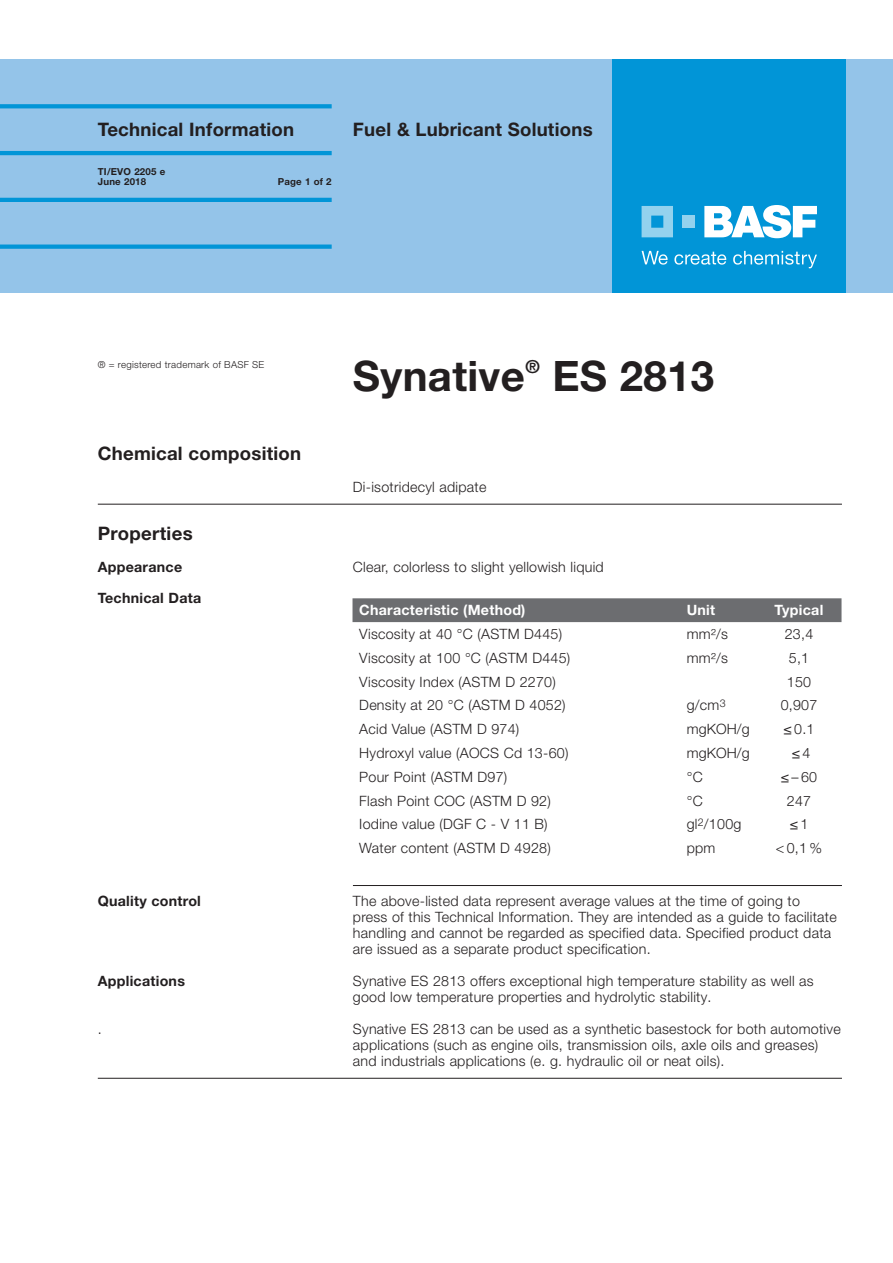
<style>
.page{position:relative;width:893px;height:1263px;background:#fff}
.page>*{position:absolute;margin:0;border:0;box-sizing:border-box;transform-origin:0 0}
.Produktname{font:700 42px "Helvetica Neue LT Pro";letter-spacing:.01em;color:#231f20}
._12_Kopf{font:700 18.6px "Helvetica Neue LT Pro";letter-spacing:.015em;color:#231f20}
._12_Subhead_ohne_Lin{font:700 18.6px "Helvetica Neue LT Pro";letter-spacing:.015em;color:#231f20}
.Headline___Linie{font:700 18.6px "Helvetica Neue LT Pro";letter-spacing:.02em;color:#231f20}
.Produktname-2{font:700 18px "Helvetica Neue LT Pro";color:#231f20}
.Grundtext{font:300 14.25px/15.9px "Helvetica Neue LT Pro";letter-spacing:.02em;color:#231f20}
.Tabelle_Linie_unten{font:300 14.25px "Helvetica Neue LT Pro";letter-spacing:.02em;color:#231f20}
.Grundtext-2{font:700 14.25px "Helvetica Neue LT Pro";letter-spacing:.02em;color:#231f20}
.Tabelle_Linie_unten-2{font:700 14.25px "Helvetica Neue LT Pro";letter-spacing:.02em;color:#fff}
._6_Ablage_Helv__45{font:300 9.75px "Helvetica Neue LT Pro";letter-spacing:.03em;color:#231f20}
._6_hf_Kopf{font:700 9.75px/10.5px "Helvetica Neue LT Pro";letter-spacing:.025em;color:#231f20}
</style>
<div class="page">
<hr style="left:98px;top:504px;width:744px;height:1px;background:#231f20">
<hr style="left:353px;top:885px;width:489px;height:1px;background:#231f20">
<hr style="left:98px;top:1078px;width:744px;height:1px;background:#231f20">
<div style="left:0;top:60px;width:893px;height:233px;background:#94c4e9"></div>
<div style="left:612px;top:60px;width:234px;height:233px;background:#0195d7"></div>
<svg style="left:642px;top:206px;width:31px;height:31px"></svg>
<div style="left:683px;top:216px;width:12px;height:12px;background:#93d2ee"></div>
<svg style="left:704px;top:205px;width:113px;height:33px"></svg>
<svg style="left:642px;top:251px;width:26px;height:14px"></svg>
<svg style="left:674px;top:252px;width:52px;height:13px"></svg>
<svg style="left:733px;top:251px;width:84px;height:17px"></svg>
<svg style="left:0;top:104px;width:332px;height:4px"></svg>
<hr style="left:0;top:151px;width:332px;height:4px;background:#0195d7">
<hr style="left:0;top:198px;width:332px;height:4px;background:#0195d7">
<div style="left:0;top:244px;width:332px;height:5px;background:#0195d7"></div>
<div style="left:352px;top:598px;width:489px;height:24px;background:#6c6d70"></div>
<p class="_12_Kopf" style="left:98px;top:118px;width:198px">Technical Information</p>
<p class="_6_hf_Kopf" style="left:98px;top:166px;width:69px">TI/EVO 2205 e<br>June 2018</p>
<p class="_6_hf_Kopf" style="left:278px;top:176px;width:55px">Page 1 of 2</p>
<p class="_12_Kopf" style="left:353px;top:118px;width:241px">Fuel &amp; Lubricant Solutions</p>
<p class="_6_Ablage_Helv__45" style="left:98px;top:359px;width:168px">® = registered trademark of BASF SE</p>
<p class="Produktname" style="left:353px;top:350px;width:173px">Synative</p>
<p class="Produktname-2" style="left:525px;top:356px;width:16px">®</p>
<p class="Produktname" style="left:552px;top:350px;width:163px">ES 2813</p>
<p class="_12_Subhead_ohne_Lin" style="left:98px;top:442px;width:205px">Chemical composition</p>
<p class="Grundtext" style="left:353px;top:478px;width:135px">Di-isotridecyl adipate</p>
<p class="Headline___Linie" style="left:98px;top:521px;width:96px">Properties</p>
<p class="Grundtext-2" style="left:98px;top:558px;width:86px">Appearance</p>
<p class="Grundtext" style="left:353px;top:558px;width:252px">Clear, colorless to slight yellowish liquid</p>
<p class="Grundtext-2" style="left:98px;top:589px;width:105px">Technical Data</p>
<p class="Tabelle_Linie_unten-2" style="left:359px;top:601px;width:168px">Characteristic (Method)</p>
<p class="Tabelle_Linie_unten-2" style="left:687px;top:601px;width:30px">Unit</p>
<p class="Tabelle_Linie_unten-2" style="left:775px;top:601px;width:50px">Typical</p>
<p class="Tabelle_Linie_unten" style="left:359px;top:625px;width:204px">Viscosity at 40 °C (ASTM D445)</p>
<p class="Tabelle_Linie_unten" style="left:687px;top:625px;width:43px">mm²/s</p>
<p class="Tabelle_Linie_unten" style="left:785px;top:625px;width:30px">23,4</p>
<p class="Tabelle_Linie_unten" style="left:359px;top:649px;width:213px">Viscosity at 100 °C (ASTM D445)</p>
<p class="Tabelle_Linie_unten" style="left:687px;top:649px;width:43px">mm²/s</p>
<p class="Tabelle_Linie_unten" style="left:789px;top:649px;width:22px">5,1</p>
<p class="Tabelle_Linie_unten" style="left:359px;top:673px;width:198px">Viscosity Index (ASTM D 2270)</p>
<p class="Tabelle_Linie_unten" style="left:787px;top:673px;width:26px">150</p>
<p class="Tabelle_Linie_unten" style="left:359px;top:697px;width:208px">Density at 20 °C (ASTM D 4052)</p>
<p class="Tabelle_Linie_unten" style="left:687px;top:697px;width:40px">g/cm<sup>3</sup></p>
<p class="Tabelle_Linie_unten" style="left:781px;top:697px;width:38px">0,907</p>
<p class="Tabelle_Linie_unten" style="left:359px;top:720px;width:162px">Acid Value (ASTM D 974)</p>
<p class="Tabelle_Linie_unten" style="left:687px;top:720px;width:64px">mgKOH/g</p>
<p class="Tabelle_Linie_unten" style="left:783px;top:720px;width:33px">≤ 0.1</p>
<p class="Tabelle_Linie_unten" style="left:359px;top:744px;width:211px">Hydroxyl value (AOCS Cd 13-60)</p>
<p class="Tabelle_Linie_unten" style="left:687px;top:744px;width:64px">mgKOH/g</p>
<p class="Tabelle_Linie_unten" style="left:792px;top:744px;width:20px">≤4</p>
<p class="Tabelle_Linie_unten" style="left:359px;top:768px;width:150px">Pour Point (ASTM D97)</p>
<p class="Tabelle_Linie_unten" style="left:687px;top:768px;width:17px">°C</p>
<p class="Tabelle_Linie_unten" style="left:781px;top:768px;width:38px">≤–60</p>
<p class="Tabelle_Linie_unten" style="left:359px;top:792px;width:193px">Flash Point COC (ASTM D 92)</p>
<p class="Tabelle_Linie_unten" style="left:687px;top:792px;width:17px">°C</p>
<p class="Tabelle_Linie_unten" style="left:787px;top:792px;width:26px">247</p>
<p class="Tabelle_Linie_unten" style="left:359px;top:815px;width:190px">Iodine value (DGF C - V 11 B)</p>
<p class="Tabelle_Linie_unten" style="left:687px;top:815px;width:56px">gl<sup>2</sup>/100g</p>
<p class="Tabelle_Linie_unten" style="left:790px;top:815px;width:20px">≤1</p>
<p class="Tabelle_Linie_unten" style="left:359px;top:839px;width:193px">Water content (ASTM D 4928)</p>
<p class="Tabelle_Linie_unten" style="left:687px;top:839px;width:30px">ppm</p>
<p class="Tabelle_Linie_unten" style="left:776px;top:839px;width:48px">&lt;0,1%</p>
<p class="Grundtext-2" style="left:98px;top:892px;width:105px">Quality control</p>
<p class="Grundtext" style="left:353px;top:893px;width:485px">The above-listed data represent average values at the time of going to press of this Technical Information. They are intended as a guide to facilitate handling and cannot be regarded as specified data. Specified product data are issued as a separate product specification.</p>
<p class="Grundtext-2" style="left:98px;top:972px;width:89px">Applications</p>
<p class="Grundtext" style="left:353px;top:973px;width:462px">Synative ES 2813 offers exceptional high temperature stability as well as good low temperature properties and hydrolytic stability.</p>
<p class="Grundtext" style="left:98px;top:1021px;width:5px">.</p>
<p class="Grundtext" style="left:353px;top:1021px;width:489px">Synative ES 2813 can be used as a synthetic basestock for both automotive applications (such as engine oils, transmission oils, axle oils and greases) and industrials applications (e. g. hydraulic oil or neat oils).</p>
</div>
